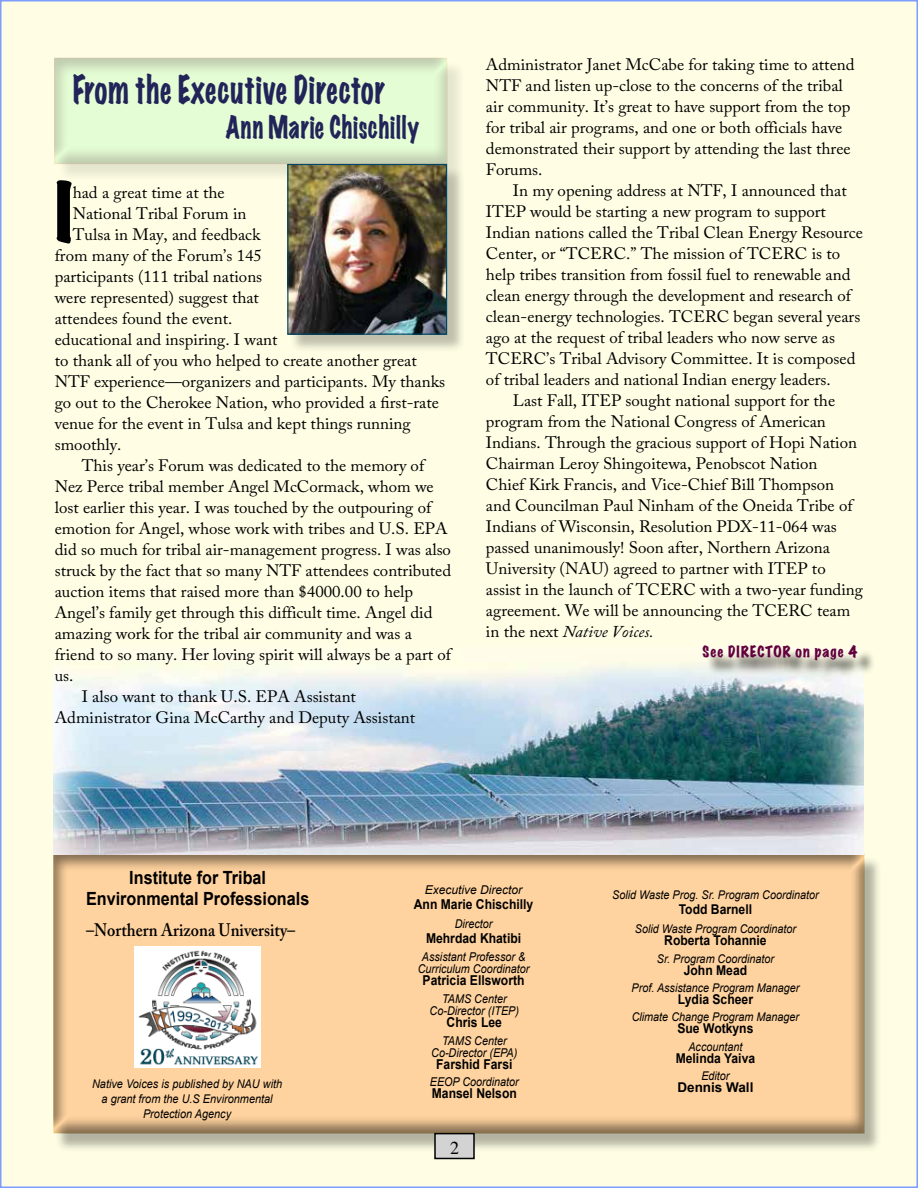
<style>
.page{position:relative;width:918px;height:1188px;background:#fff}
.page>*{position:absolute;margin:0;border:0;box-sizing:border-box;transform-origin:0 0}
.t1{font:expanded 73.35px "Marker Felt";color:#000}
.t2{font:expanded 34.65px "Marker Felt";letter-spacing:.035em;color:#222459;scale:.74 1}
.t3{font:expanded 28.35px "Marker Felt";letter-spacing:.045em;color:#222459;scale:.74 1}
.t4{font:700 18.15px/20.5px "Arial";color:#000;text-align:center;scale:.89 1}
.t5{font:600 18px "Adobe Caslon Pro";color:#000;scale:.9 1}
.t6{font:18px "Times";color:#000}
.t7{font:16.5px/21px "Adobe Caslon Pro";color:#000}
.t8{font:italic 16.5px "Adobe Caslon Pro";color:#000}
.t9{font:expanded 14.1px "Marker Felt";letter-spacing:.08em;color:#61003d;scale:.94 1}
.t10{font:700 13.65px "Arial";color:#000;scale:.89 1}
.t11{font:700 13.5px "Arial";color:#000;scale:.9 1}
.t12{font:700 13.5px "Arial";color:#000}
.t13{font:italic 12.15px/12.1px "Arial";color:#000;text-align:center;scale:.89 1}
.t14{font:italic 12.15px "Arial";color:#000}
.t15{font:italic 12px "Arial";color:#000;scale:.9 1}
.t16{font:italic 12px/15px "Arial";color:#000;text-align:center;scale:.91 1}
.s1{font-style:normal}
</style>
<div class="page">
<div style="left:0;top:0;width:918px;height:1188px;background:#fffee5;border:2px solid #7f9cff"></div>
<div style="left:55px;top:856px;width:827px;height:297px;background:#000;opacity:.3"></div>
<div style="left:38px;top:834px;width:829px;height:300px;background:#000;opacity:.5"></div>
<img style="left:53px;top:665px;width:810px;height:190px">
<svg style="left:917px;top:2px;width:1px;height:1186px"></svg>
<div style="left:57px;top:60px;width:409px;height:122px;background:#000;opacity:.25"></div>
<div style="left:53px;top:58px;width:395px;height:108px;background:#000;opacity:.5"></div>
<div style="left:435px;top:1134px;width:39px;height:24px;background:#d3d3d3"></div>
<div style="left:434px;top:1133px;width:41px;height:26px;border:2px solid #000"></div>
<div style="left:290px;top:166px;width:176px;height:188px;background:#000;opacity:.25"></div>
<img style="left:289px;top:166px;width:156px;height:167px">
<div style="left:287px;top:164px;width:160px;height:171px;border:1px solid #004867"></div>
<div style="left:706px;top:648px;width:169px;height:30px;background:#000;opacity:.75"></div>
<img style="left:135px;top:947px;width:126px;height:120px">
<h2 class="t2" style="left:73px;top:63px;width:423px">From the Executive Director</h2>
<h3 class="t3" style="left:226px;top:104px;width:263px">Ann Marie Chischilly</h3>
<h1 class="t1" style="left:55px;top:154px;width:19px">I</h1>
<p class="t7" style="left:73px;top:182px;width:153px">had a great time at the</p>
<p class="t7" style="left:73px;top:203px;width:175px">National Tribal Forum in</p>
<p class="t7" style="left:73px;top:224px;width:189px">Tulsa in May, and feedback</p>
<p class="t7" style="left:55px;top:245px;width:209px">from many of the Forum’s 145</p>
<p class="t7" style="left:55px;top:266px;width:209px">participants (111 tribal nations</p>
<p class="t7" style="left:55px;top:287px;width:206px">were represented) suggest that</p>
<p class="t7" style="left:55px;top:308px;width:179px">attendees found the event.</p>
<p class="t7" style="left:55px;top:329px;width:224px">educational and inspiring. I want</p>
<p class="t7" style="left:55px;top:350px;width:363px">to thank all of you who helped to create another great</p>
<p class="t7" style="left:55px;top:371px;width:392px">NTF experience—organizers and participants. My thanks</p>
<p class="t7" style="left:55px;top:392px;width:386px">go out to the Cherokee Nation, who provided a first-rate</p>
<p class="t7" style="left:55px;top:413px;width:357px">venue for the event in Tulsa and kept things running</p>
<p class="t7" style="left:55px;top:434px;width:68px">smoothly.</p>
<p class="t7" style="left:82px;top:455px;width:344px">This year’s Forum was dedicated to the memory of</p>
<p class="t7" style="left:55px;top:476px;width:381px">Nez Perce tribal member Angel McCormack, whom we</p>
<p class="t7" style="left:55px;top:497px;width:378px">lost earlier this year. I was touched by the outpouring of</p>
<p class="t7" style="left:55px;top:518px;width:394px">emotion for Angel, whose work with tribes and U.S. EPA</p>
<p class="t7" style="left:55px;top:539px;width:398px">did so much for tribal air-management progress. I was also</p>
<p class="t7" style="left:55px;top:560px;width:398px">struck by the fact that so many NTF attendees contributed</p>
<p class="t7" style="left:55px;top:581px;width:360px">auction items that raised more than $4000.00 to help</p>
<p class="t7" style="left:55px;top:602px;width:379px">Angel’s family get through this difficult time. Angel did</p>
<p class="t7" style="left:55px;top:623px;width:359px">amazing work for the tribal air community and was a</p>
<p class="t7" style="left:55px;top:644px;width:398px">friend to so many. Her loving spirit will always be a part of</p>
<p class="t7" style="left:55px;top:665px;width:20px">us.</p>
<p class="t7" style="left:82px;top:686px;width:276px">I also want to thank U.S. EPA Assistant</p>
<p class="t7" style="left:55px;top:707px;width:362px">Administrator Gina McCarthy and Deputy Assistant</p>
<p class="t7" style="left:486px;top:54px;width:370px">Administrator Janet McCabe for taking time to attend NTF and listen up-close to the concerns of the tribal air community. It’s great to have support from the top for tribal air programs, and one or both officials have demonstrated their support by attending the last three Forums.</p>
<p class="t7" style="left:513px;top:180px;width:335px">In my opening address at NTF, I announced that</p>
<p class="t7" style="left:486px;top:201px;width:341px">ITEP would be starting a new program to support</p>
<p class="t7" style="left:486px;top:222px;width:378px">Indian nations called the Tribal Clean Energy Resource</p>
<p class="t7" style="left:486px;top:243px;width:356px">Center, or “TCERC.” The mission of TCERC is to</p>
<p class="t7" style="left:486px;top:264px;width:366px">help tribes transition from fossil fuel to renewable and</p>
<p class="t7" style="left:486px;top:285px;width:367px">clean energy through the development and research of</p>
<p class="t7" style="left:486px;top:306px;width:376px">clean-energy technologies. TCERC began several years</p>
<p class="t7" style="left:486px;top:327px;width:351px">ago at the request of tribal leaders who now serve as</p>
<p class="t7" style="left:486px;top:348px;width:371px">TCERC’s Tribal Advisory Committee. It is composed</p>
<p class="t7" style="left:486px;top:369px;width:346px">of tribal leaders and national Indian energy leaders.</p>
<p class="t7" style="left:513px;top:390px;width:324px">Last Fall, ITEP sought national support for the</p>
<p class="t7" style="left:486px;top:411px;width:341px">program from the National Congress of American</p>
<p class="t7" style="left:486px;top:432px;width:373px">Indians. Through the gracious support of Hopi Nation</p>
<p class="t7" style="left:486px;top:453px;width:333px">Chairman Leroy Shingoitewa, Penobscot Nation</p>
<p class="t7" style="left:486px;top:474px;width:350px">Chief Kirk Francis, and Vice-Chief Bill Thompson</p>
<p class="t7" style="left:486px;top:495px;width:368px">and Councilman Paul Ninham of the Oneida Tribe of</p>
<p class="t7" style="left:486px;top:516px;width:352px">Indians of Wisconsin, Resolution PDX-11-064 was</p>
<p class="t7" style="left:486px;top:537px;width:345px">passed unanimously! Soon after, Northern Arizona</p>
<p class="t7" style="left:486px;top:558px;width:341px">University (NAU) agreed to partner with ITEP to</p>
<p class="t7" style="left:486px;top:579px;width:379px">assist in the launch of TCERC with a two-year funding</p>
<p class="t7" style="left:486px;top:600px;width:366px">agreement. We will be announcing the TCERC team</p>
<p class="t8" style="left:486px;top:622px;width:169px"><span class="s1">in the next</span> Native Voices.</p>
<p class="t9" style="left:703px;top:641px;width:166px">See DIRECTOR on page 4</p>
<p class="t4" style="left:86px;top:868px;width:252px">Institute for Tribal<br>Environmental Professionals</p>
<p class="t5" style="left:86px;top:919px;width:234px">–Northern Arizona University–</p>
<p class="t16" style="left:92px;top:1077px;width:210px">Native Voices is published by NAU with a grant from the U.S Environmental<br>Protection Agency</p>
<p class="t14" style="left:425px;top:882px;width:99px">Executive Director</p>
<p class="t10" style="left:414px;top:895px;width:136px">Ann Marie Chischilly</p>
<p class="t13" style="left:455px;top:918px;width:44px">Director</p>
<p class="t10" style="left:426px;top:929px;width:108px">Mehrdad Khatibi</p>
<p class="t13" style="left:418px;top:951px;width:127px">Assistant Professor &amp;<br>Curriculum Coordinator</p>
<p class="t10" style="left:423px;top:971px;width:116px">Patricia Ellsworth</p>
<p class="t13" style="left:430px;top:993px;width:102px">TAMS Center<br>Co-Director (ITEP)</p>
<p class="t10" style="left:447px;top:1013px;width:64px">Chris Lee</p>
<p class="t13" style="left:431px;top:1034px;width:98px">TAMS Center<br>Co-Director (EPA)</p>
<p class="t10" style="left:436px;top:1055px;width:87px">Farshid Farsi</p>
<p class="t13" style="left:430px;top:1076px;width:102px">EEOP Coordinator</p>
<p class="t10" style="left:432px;top:1085px;width:97px">Mansel Nelson</p>
<p class="t6" style="left:450px;top:1131px;width:10px">2</p>
<p class="t15" style="left:612px;top:887px;width:231px">Solid Waste Prog. Sr. Program Coordinator</p>
<p class="t11" style="left:679px;top:901px;width:83px">Todd Barnell</p>
<p class="t15" style="left:635px;top:921px;width:181px">Solid Waste Program Coordinator</p>
<p class="t11" style="left:664px;top:932px;width:115px">Roberta Tohannie</p>
<p class="t15" style="left:657px;top:951px;width:132px">Sr. Program Coordinator</p>
<p class="t11" style="left:684px;top:961px;width:72px">John Mead</p>
<p class="t15" style="left:632px;top:980px;width:188px">Prof. Assistance Program Manager</p>
<p class="t11" style="left:678px;top:990px;width:85px">Lydia Scheer</p>
<p class="t15" style="left:632px;top:1010px;width:188px">Climate Change Program Manager</p>
<p class="t11" style="left:677px;top:1020px;width:86px">Sue Wotkyns</p>
<p class="t15" style="left:688px;top:1039px;width:62px">Accountant</p>
<p class="t11" style="left:676px;top:1049px;width:90px">Melinda Yaiva</p>
<p class="t15" style="left:701px;top:1068px;width:33px">Editor</p>
<p class="t12" style="left:677px;top:1079px;width:78px">Dennis Wall</p>
</div>
